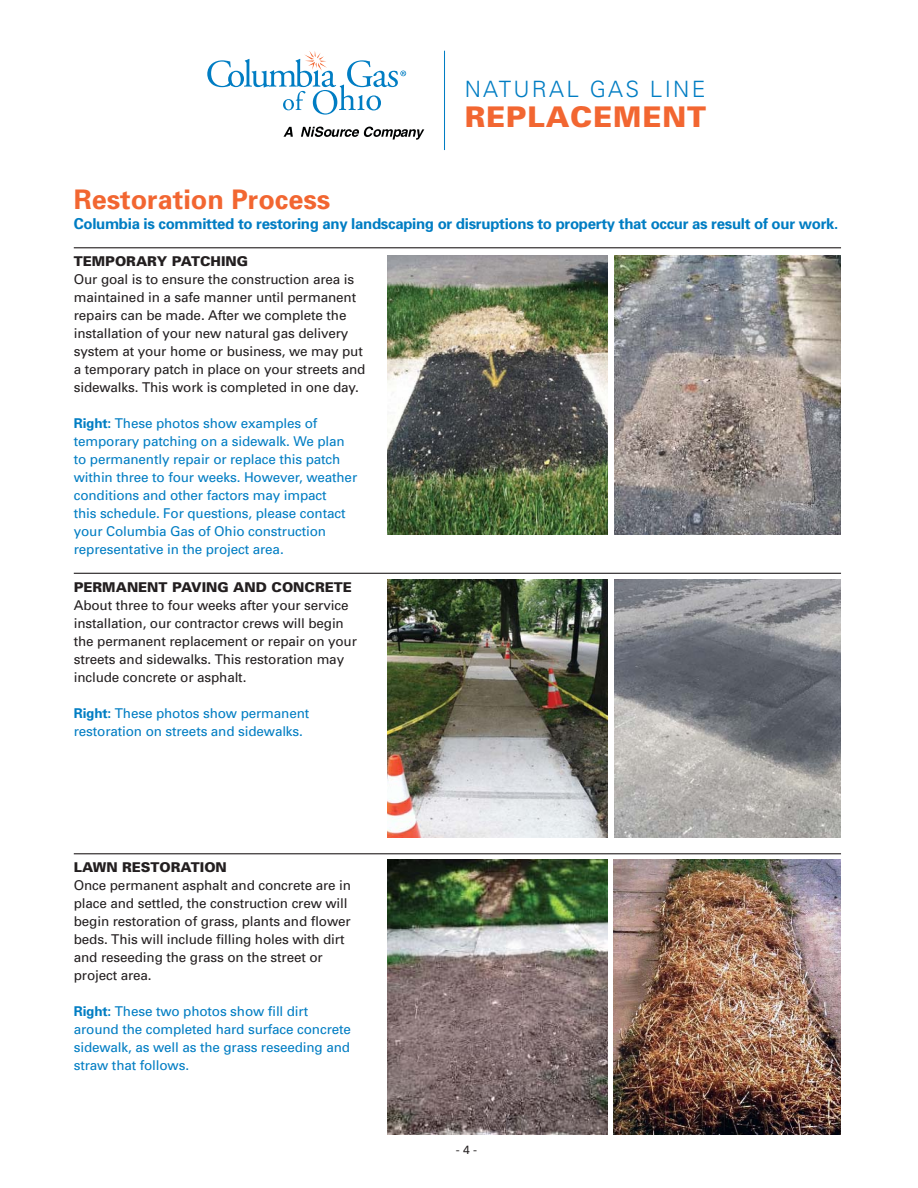
<style>
.page{position:relative;width:918px;height:1188px;background:#fff}
.page>*{position:absolute;margin:0;border:0;box-sizing:border-box;transform-origin:0 0}
.t1{font:900 28.5px "Univers";letter-spacing:.03em;color:#f26631}
.t2{font:700 27px "Univers";color:#f26631}
.t3{font:300 22.5px "Univers";letter-spacing:.1em;color:#007dc3}
.t4{font:700 15px "Univers";letter-spacing:-.02em;color:#007dc3}
.t5{font:13.5px/18px "Univers";letter-spacing:-.01em;color:#231f20}
.t6{font:13.5px/18px "Univers";letter-spacing:-.01em;color:#007dc3}
.t7{font:900 13.5px "Univers";color:#231f20}
.t8{font:12px "Univers";color:#231f20}
.s1{font-weight:700}
</style>
<div class="page">
<hr style="left:74px;top:247px;width:767px;height:1px;background:#231f20">
<hr style="left:74px;top:573px;width:767px;height:1px;background:#231f20">
<hr style="left:74px;top:853px;width:767px;height:1px;background:#231f20">
<svg style="left:207px;top:51px;width:199px;height:64px"></svg>
<svg style="left:284px;top:127px;width:9px;height:10px"></svg>
<svg style="left:301px;top:127px;width:123px;height:13px"></svg>
<hr style="left:444px;top:51px;width:1px;height:99px;background:#007dc3">
<img style="left:387px;top:256px;width:220px;height:279px">
<img style="left:387px;top:579px;width:220px;height:258px">
<img style="left:387px;top:860px;width:220px;height:274px">
<img style="left:614px;top:860px;width:227px;height:274px">
<img style="left:614px;top:256px;width:227px;height:279px">
<img style="left:614px;top:579px;width:227px;height:259px">
<h3 class="t3" style="left:465px;top:80px;width:242px">NATURAL GAS LINE</h3>
<h1 class="t1" style="left:465px;top:106px;width:243px">REPLACEMENT</h1>
<h2 class="t2" style="left:74px;top:190px;width:258px">Restoration Process</h2>
<p class="t4" style="left:74px;top:218px;width:766px">Columbia is committed to restoring any landscaping or disruptions to property that occur as result of our work.</p>
<p class="t7" style="left:74px;top:257px;width:176px">TEMPORARY PATCHING</p>
<p class="t5" style="left:74px;top:272px;width:293px">Our goal is to ensure the construction area is maintained in a safe manner until permanent repairs can be made. After we complete the installation of your new natural gas delivery system at your home or business, we may put a temporary patch in place on your streets and sidewalks. This work is completed in one day.</p>
<p class="t6" style="left:74px;top:416px;width:285px"><span class="s1">Right:</span> These photos show examples of temporary patching on a sidewalk. We plan to permanently repair or replace this patch within three to four weeks. However, weather conditions and other factors may impact<br>this schedule. For questions, please contact your Columbia Gas of Ohio construction representative in the project area.</p>
<p class="t7" style="left:74px;top:582px;width:279px">PERMANENT PAVING AND CONCRETE</p>
<p class="t5" style="left:74px;top:597px;width:285px">About three to four weeks after your service installation, our contractor crews will begin the permanent replacement or repair on your streets and sidewalks. This restoration may include concrete or asphalt.</p>
<p class="t6" style="left:74px;top:705px;width:237px"><span class="s1">Right:</span> These photos show permanent restoration on streets and sidewalks.</p>
<p class="t7" style="left:74px;top:863px;width:155px">LAWN RESTORATION</p>
<p class="t5" style="left:74px;top:878px;width:279px">Once permanent asphalt and concrete are in place and settled, the construction crew will begin restoration of grass, plants and flower beds. This will include filling holes with dirt and reseeding the grass on the street or project area.</p>
<p class="t6" style="left:74px;top:1004px;width:279px"><span class="s1">Right:</span> These two photos show fill dirt around the completed hard surface concrete sidewalk, as well as the grass reseeding and straw that follows.</p>
<p class="t8" style="left:456px;top:1145px;width:23px">- 4 -</p>
</div>
